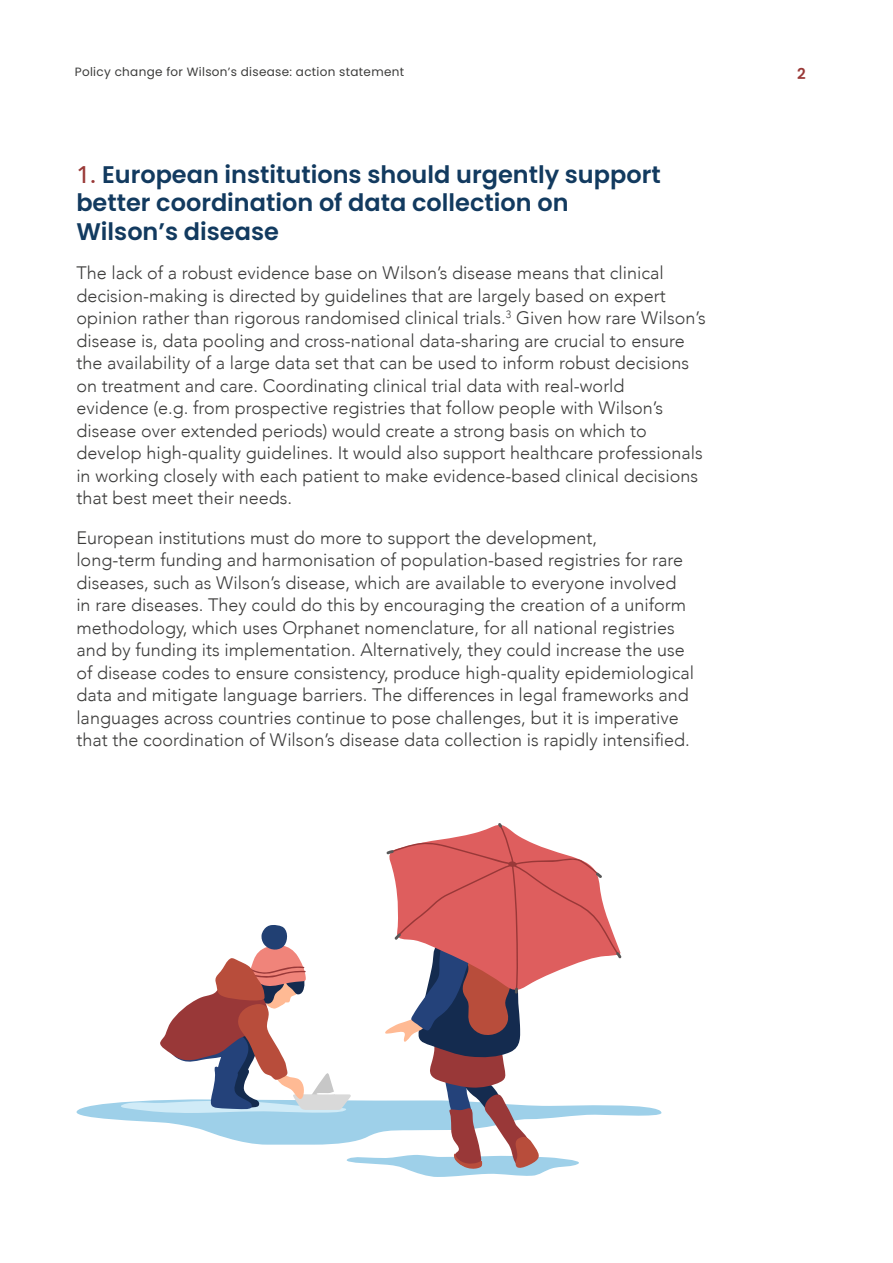
<style>
.page{position:relative;width:893px;height:1263px;background:#fff}
.page>*{position:absolute;margin:0;border:0;box-sizing:border-box;transform-origin:0 0}
.Page_header{font:600 24px/28.5px "Poppins";color:#123a5f}
.Body{font:300 18px/22.5px "Avenir";color:#3c3c3b}
.t1{font:600 15px "Poppins";color:#993937}
.t2{font:12px "Poppins";letter-spacing:.025em;color:#3c3c3b}
.s1{font-family:"Avenir";font-weight:500;color:#993937}
</style>
<div class="page">
<svg style="left:76px;top:823px;width:585px;height:354px"></svg>
<p class="t2" style="left:75px;top:65px;width:331px">Policy change for Wilson’s disease: action statement</p>
<p class="t1" style="left:797px;top:65px;width:10px">2</p>
<p class="Page_header" style="left:76px;top:160px;width:586px"><span class="s1">1.</span> European institutions should urgently support better coordination of data collection on<br>Wilson’s disease</p>
<p class="Body" style="left:76px;top:262px;width:631px">The lack of a robust evidence base on Wilson’s disease means that clinical decision-making is directed by guidelines that are largely based on expert opinion rather than rigorous randomised clinical trials.<sup>3</sup> Given how rare Wilson’s disease is, data pooling and cross-national data-sharing are crucial to ensure the availability of a large data set that can be used to inform robust decisions on treatment and care. Coordinating clinical trial data with real-world<br>evidence (e.g. from prospective registries that follow people with Wilson’s disease over extended periods) would create a strong basis on which to develop high-quality guidelines. It would also support healthcare professionals in working closely with each patient to make evidence-based clinical decisions that best meet their needs.</p>
<p class="Body" style="left:76px;top:526px;width:619px">European institutions must do more to support the development,<br>long-term funding and harmonisation of population-based registries for rare diseases, such as Wilson’s disease, which are available to everyone involved in rare diseases. They could do this by encouraging the creation of a uniform methodology, which uses Orphanet nomenclature, for all national registries and by funding its implementation. Alternatively, they could increase the use of disease codes to ensure consistency, produce high-quality epidemiological data and mitigate language barriers. The differences in legal frameworks and languages across countries continue to pose challenges, but it is imperative that the coordination of Wilson’s disease data collection is rapidly intensified.</p>
</div>
